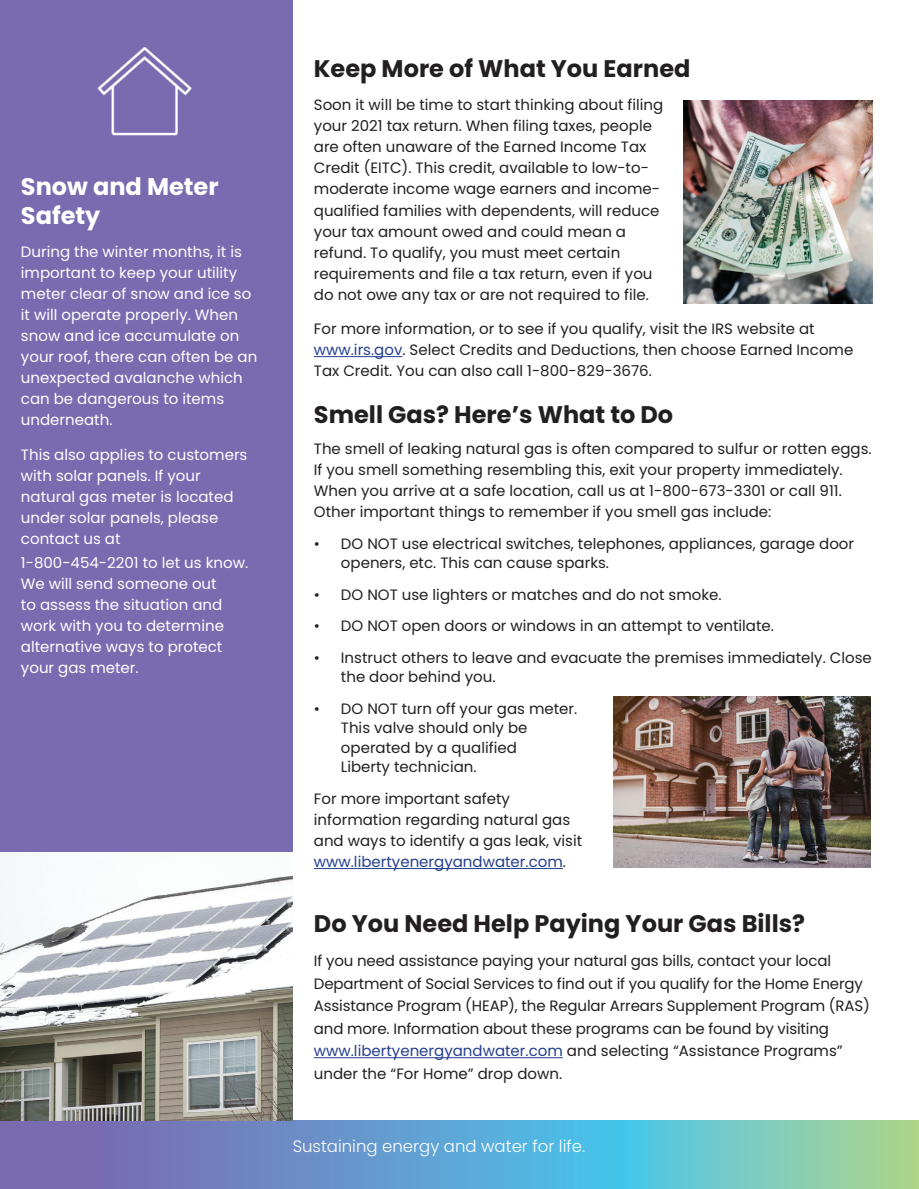
<style>
.page{position:relative;width:919px;height:1189px;background:#fff}
.page>*{position:absolute;margin:0;border:0;box-sizing:border-box;transform-origin:0 0}
.t1{font:700 24px "Poppins";color:#231f20}
.t2{font:700 24px/28.8px "Poppins";color:#fff}
.t3{font:300 16.5px "Poppins";color:#fff}
.t4{font:15px/21px "Poppins";color:#231f20}
.t5{font:15px/21px "Poppins";color:#fff}
.s1{color:#253f8e}
</style>
<div class="page">
<div style="left:0;top:0;width:292px;height:1119px;background:#786bb0"></div>
<svg style="left:0;top:1119px;width:918px;height:69px;background:#6fa4c4"></svg>
<img style="left:97px;top:47px;width:94px;height:88px">
<img style="left:0;top:852px;width:292px;height:267px">
<hr style="left:314px;top:356px;width:88px;height:1px;background:#253f8e">
<hr style="left:314px;top:867px;width:248px;height:1px;background:#253f8e">
<hr style="left:314px;top:1056px;width:248px;height:1px;background:#253f8e">
<img style="left:683px;top:101px;width:189px;height:203px">
<img style="left:613px;top:696px;width:257px;height:170px">
<svg style="left:916px;top:1185px;width:3px;height:4px"></svg>
<h1 class="t2" style="left:21px;top:173px;width:199px">Snow and Meter<br>Safety</h1>
<p class="t5" style="left:21px;top:241px;width:238px">During the winter months, it is important to keep your utility meter clear of snow and ice so it will operate properly. When snow and ice accumulate on your roof, there can often be an unexpected avalanche which can be dangerous to items underneath.</p>
<p class="t5" style="left:21px;top:444px;width:228px">This also applies to customers with solar panels. If your natural gas meter is located under solar panels, please contact us at</p>
<p class="t5" style="left:21px;top:552px;width:228px">1-800-454-2201 to let us know.<br>We will send someone out<br>to assess the situation and work with you to determine alternative ways to protect your gas meter.</p>
<h1 class="t1" style="left:314px;top:55px;width:378px">Keep More of What You Earned</h1>
<p class="t4" style="left:314px;top:95px;width:350px">Soon it will be time to start thinking about filing your 2021 tax return. When filing taxes, people are often unaware of the Earned Income Tax Credit (EITC). This credit, available to low-to&shy;moderate income wage earners and income&shy;qualified families with dependents, will reduce your tax amount owed and could mean a refund. To qualify, you must meet certain requirements and file a tax return, even if you do not owe any tax or are not required to file.</p>
<p class="t4" style="left:314px;top:318px;width:540px">For more information, or to see if you qualify, visit the IRS website at <span class="s1">www.irs.gov</span>. Select Credits and Deductions, then choose Earned Income<br>Tax Credit. You can also call 1-800-829-3676.</p>
<h1 class="t1" style="left:314px;top:400px;width:360px">Smell Gas? Here’s What to Do</h1>
<p class="t4" style="left:314px;top:438px;width:559px">The smell of leaking natural gas is often compared to sulfur or rotten eggs.<br>If you smell something resembling this, exit your property immediately.<br>When you arrive at a safe location, call us at 1-800-673-3301 or call 911.<br>Other important things to remember if you smell gas include:</p>
<p class="t4" style="left:341px;top:533px;width:514px;line-height:19.5px;text-indent:-27px">• DO NOT use electrical switches, telephones, appliances, garage door openers, etc. This can cause sparks.</p>
<p class="t4" style="left:314px;top:584px;width:409px">• DO NOT use lighters or matches and do not smoke.</p>
<p class="t4" style="left:314px;top:615px;width:461px">• DO NOT open doors or windows in an attempt to ventilate.</p>
<p class="t4" style="left:341px;top:647px;width:532px;line-height:19.5px;text-indent:-27px">• Instruct others to leave and evacuate the premises immediately. Close the door behind you.</p>
<p class="t4" style="left:341px;top:698px;width:238px;line-height:19.5px;text-indent:-27px">• DO NOT turn off your gas meter.<br>This valve should only be operated by a qualified<br>Liberty technician.</p>
<p class="t4" style="left:314px;top:788px;width:270px">For more important safety information regarding natural gas and ways to identify a gas leak, visit <span class="s1">www.libertyenergyandwater.com</span>.</p>
<h1 class="t1" style="left:314px;top:909px;width:492px">Do You Need Help Paying Your Gas Bills?</h1>
<p class="t4" style="left:314px;top:949px;width:557px;line-height:22.5px">If you need assistance paying your natural gas bills, contact your local Department of Social Services to find out if you qualify for the Home Energy Assistance Program (HEAP), the Regular Arrears Supplement Program (RAS) and more. Information about these programs can be found by visiting <span class="s1">www.libertyenergyandwater.com</span> and selecting “Assistance Programs” under the “For Home” drop down.</p>
<p class="t3" style="left:292px;top:1136px;width:294px">Sustaining energy and water for life.</p>
</div>
